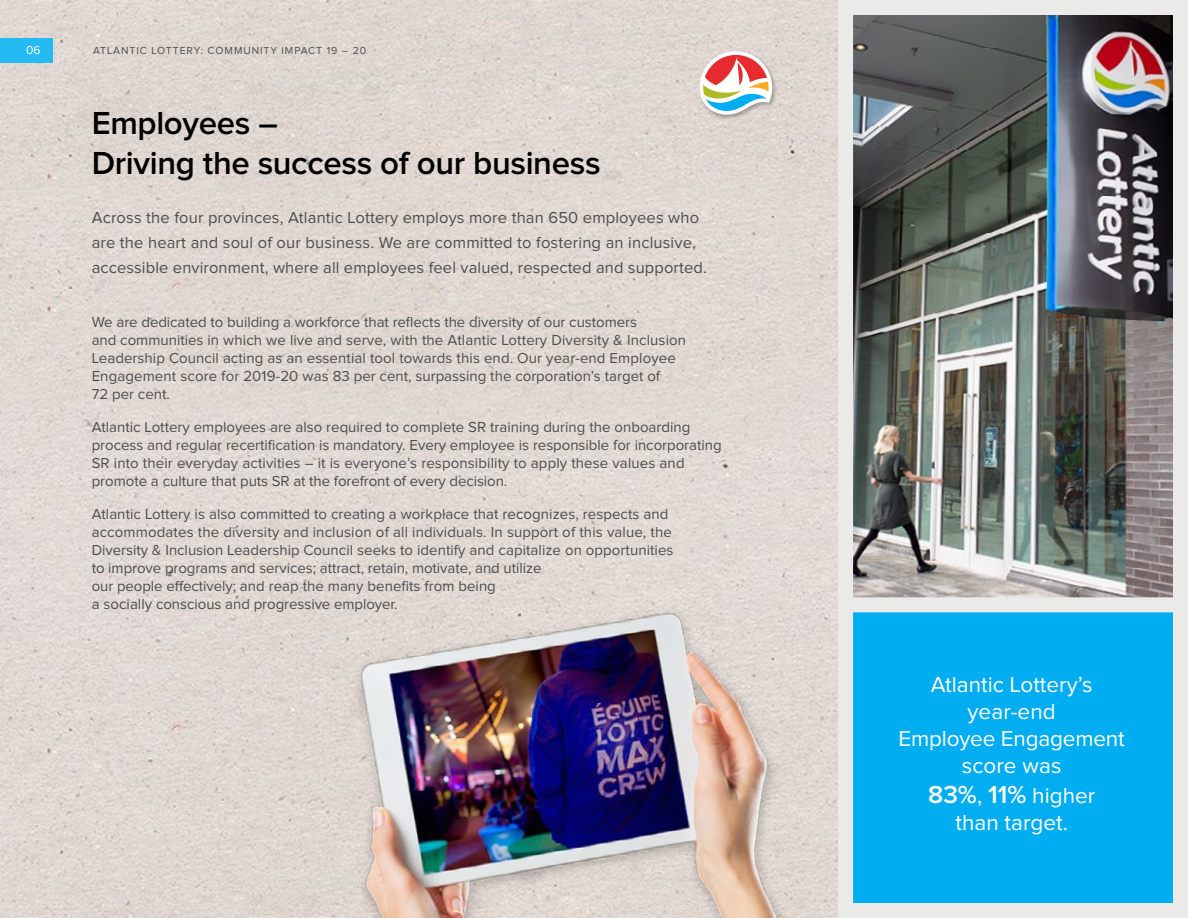
<style>
.page{position:relative;width:1188px;height:918px;background:#fff}
.page>*{position:absolute;margin:0;border:0;box-sizing:border-box;transform-origin:0 0}
.t1{font:600 33px/39.6px "Proxima Nova";letter-spacing:-.01em;color:#000}
.t2{font:22.5px/27px "Proxima Nova";color:#fff;text-align:center}
.t3{font:16.5px/24.6px "Proxima Nova";letter-spacing:.01em;color:#4d4d4f}
.t4{font:15px/18px "Proxima Nova";color:#4d4d4f}
.t5{font:12px "Proxima Nova";color:#fff}
.t6{font:10.5px "Proxima Nova";letter-spacing:.09em;color:#4d4d4f}
.s1{font-weight:600;font-size:25.5px}
</style>
<div class="page">
<img style="left:0;top:0;width:838px;height:918px">
<div style="left:0;top:38px;width:53px;height:25px;background:#26baf2"></div>
<div style="left:846px;top:466px;width:334px;height:444px;background:#00adf0"></div>
<div style="left:838px;top:459px;width:350px;height:459px;border:15px solid #eaeae8"></div>
<img style="left:328px;top:516px;width:477px;height:402px">
<img style="left:854px;top:16px;width:318px;height:580px">
<div style="left:838px;top:0;width:350px;height:612px;border:15px solid #eaeae8"></div>
<div style="left:698px;top:50px;width:80px;height:70px;background:#000;opacity:.28"></div>
<svg style="left:700px;top:51px;width:72px;height:64px"></svg>
<p class="t5" style="left:26px;top:45px;width:16px">06</p>
<p class="t6" style="left:93px;top:46px;width:275px">ATLANTIC LOTTERY: COMMUNITY IMPACT 19 – 20</p>
<h1 class="t1" style="left:92px;top:105px;width:510px">Employees –<br>Driving the success of our business</h1>
<p class="t3" style="left:92px;top:206px;width:617px">Across the four provinces, Atlantic Lottery employs more than 650 employees who are the heart and soul of our business. We are committed to fostering an inclusive, accessible environment, where all employees feel valued, respected and supported.</p>
<p class="t4" style="left:92px;top:313px;width:596px">We are dedicated to building a workforce that reflects the diversity of our customers<br>and communities in which we live and serve, with the Atlantic Lottery Diversity &amp; Inclusion Leadership Council acting as an essential tool towards this end. Our year-end Employee Engagement score for 2019-20 was 83 per cent, surpassing the corporation’s target of<br>72 per cent.</p>
<p class="t4" style="left:92px;top:418px;width:632px">Atlantic Lottery employees are also required to complete SR training during the onboarding process and regular recertification is mandatory. Every employee is responsible for incorporating SR into their everyday activities – it is everyone’s responsibility to apply these values and promote a culture that puts SR at the forefront of every decision.</p>
<p class="t4" style="left:92px;top:505px;width:583px">Atlantic Lottery is also committed to creating a workplace that recognizes, respects and accommodates the diversity and inclusion of all individuals. In support of this value, the Diversity &amp; Inclusion Leadership Council seeks to identify and capitalize on opportunities to improve programs and services; attract, retain, motivate, and utilize<br>our people effectively; and reap the many benefits from being<br>a socially conscious and progressive employer.</p>
<h2 class="t2" style="left:899px;top:672px;width:228px">Atlantic Lottery’s year-end<br>Employee Engagement score was</h2>
<h2 class="t2" style="left:928px;top:783px;width:169px"><span class="s1">83%</span>, <span class="s1">11%</span> higher than target.</h2>
</div>
